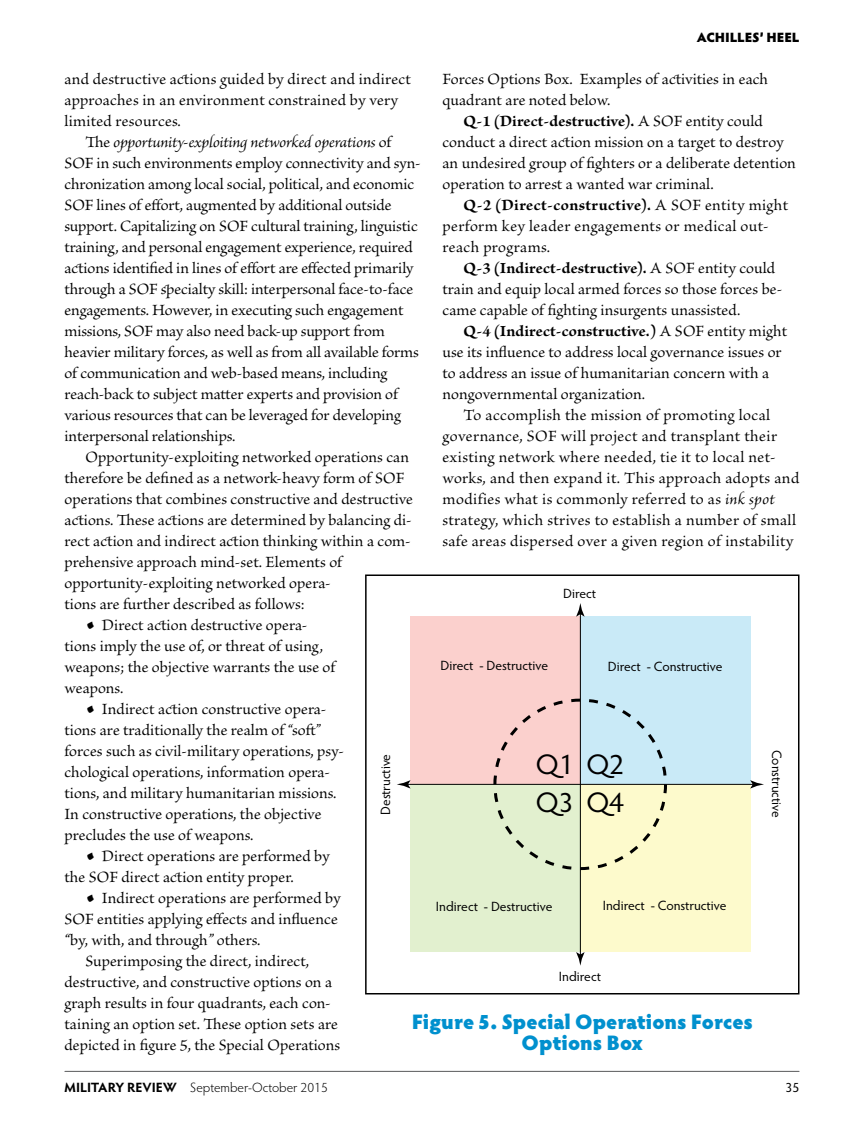
<style>
.page{position:relative;width:864px;height:1134px;background:#fff}
.page>*{position:absolute;margin:0;border:0;box-sizing:border-box;transform-origin:0 0}
.t1{font:28.35px/37.7px "Hypatia Sans Pro";color:#000}
.t2{font:900 21px/21px "Hypatia Sans Pro";color:#0090ce;text-align:center}
.t3{font:16.5px/21px "Brioso Pro";letter-spacing:.005em;color:#000}
.t4{font:16.5px/21px "Brioso Pro";letter-spacing:.025em;color:#000}
.t5{font:13.65px "Hypatia Sans Pro";letter-spacing:-.005em;color:#000}
.t6{font:13.5px "Hypatia Sans Pro";color:#000}
.t7{font:300 13.5px "Hypatia Sans Pro";color:#000}
.t8{font:900 13.5px "Hypatia Sans Pro";letter-spacing:-.01em;color:#000}
.s1{font-style:italic}
.s2{font-size:28.8px}
.s3{font-weight:700}
</style>
<div class="page">
<hr style="left:65px;top:1071px;width:734px;height:1px;background:#58595b">
<div style="left:410px;top:616px;width:171px;height:168px;background:#fbd0cd"></div>
<div style="left:580px;top:616px;width:171px;height:168px;background:#c9eaf7"></div>
<div style="left:580px;top:784px;width:171px;height:168px;background:#fdfacc"></div>
<div style="left:410px;top:784px;width:171px;height:168px;background:#e2f0cf"></div>
<hr style="left:406px;top:784px;width:349px;height:1px;background:#000">
<svg style="left:397px;top:780px;width:13px;height:8px"></svg>
<svg style="left:750px;top:780px;width:14px;height:8px"></svg>
<hr style="left:580px;top:612px;width:1px;height:345px;background:#000">
<svg style="left:576px;top:952px;width:9px;height:14px"></svg>
<svg style="left:576px;top:603px;width:9px;height:14px"></svg>
<div style="left:365px;top:574px;width:435px;height:420px;border:2px solid #000"></div>
<p class="t8" style="left:697px;top:27px;width:104px">ACHILLES’ HEEL</p>
<p class="t3" style="left:64px;top:69px;width:348px">and destructive actions guided by direct and indirect approaches in an environment constrained by very limited resources.</p>
<p class="t3" style="left:64px;top:132px;width:358px;text-indent:21px">The <span class="s1">opportunity-exploiting networked operations</span> of SOF in such environments employ connectivity and syn&shy;chronization among local social, political, and economic SOF lines of effort, augmented by additional outside support. Capitalizing on SOF cultural training, linguistic training, and personal engagement experience, required actions identified in lines of effort are effected primarily through a SOF specialty skill: interpersonal face-to-face engagements. However, in executing such engagement missions, SOF may also need back-up support from heavier military forces, as well as from all available forms of communication and web-based means, including reach-back to subject matter experts and provision of various resources that can be leveraged for developing interpersonal relationships.</p>
<p class="t3" style="left:64px;top:447px;width:350px;text-indent:21px">Opportunity-exploiting networked operations can therefore be defined as a network-heavy form of SOF operations that combines constructive and destructive actions. These actions are determined by balancing di&shy;rect action and indirect action thinking within a com&shy;prehensive approach mind-set. Elements of opportunity-exploiting networked opera-<br>tions are further described as follows:</p>
<p class="t3" style="left:64px;top:615px;width:272px;text-indent:21px"><span class="s2">•</span> Direct action destructive opera&shy;tions imply the use of, or threat of using, weapons; the objective warrants the use of weapons.</p>
<p class="t3" style="left:64px;top:699px;width:281px;text-indent:21px"><span class="s2">•</span> Indirect action constructive opera&shy;tions are traditionally the realm of “soft” forces such as civil-military operations, psy&shy;chological operations, information opera&shy;tions, and military humanitarian missions.<br>In constructive operations, the objective precludes the use of weapons.</p>
<p class="t3" style="left:64px;top:846px;width:267px;text-indent:21px"><span class="s2">•</span> Direct operations are performed by the SOF direct action entity proper.</p>
<p class="t3" style="left:86px;top:888px;width:257px"><span class="s2">•</span> Indirect operations are performed by</p>
<p class="t3" style="left:64px;top:909px;width:275px">SOF entities applying effects and influence</p>
<p class="t3" style="left:64px;top:930px;width:197px"><span class="s1">“</span>by, with, and through<span class="s1">”</span> others.</p>
<p class="t3" style="left:86px;top:951px;width:225px">Superimposing the direct, indirect,</p>
<p class="t3" style="left:64px;top:972px;width:269px">destructive, and constructive options on a</p>
<p class="t3" style="left:64px;top:993px;width:268px">graph results in four quadrants, each con-</p>
<p class="t3" style="left:64px;top:1014px;width:275px">taining an option set. These option sets are</p>
<p class="t3" style="left:64px;top:1035px;width:277px">depicted in figure 5, the Special Operations</p>
<p class="t3" style="left:442px;top:69px;width:327px">Forces Options Box. Examples of activities in each quadrant are noted below.</p>
<p class="t3" style="left:442px;top:111px;width:355px;text-indent:21px"><span class="s3">Q-1 (Direct-destructive).</span> A SOF entity could conduct a direct action mission on a target to destroy an undesired group of fighters or a deliberate detention operation to arrest a wanted war criminal.</p>
<p class="t4" style="left:442px;top:195px;width:347px;text-indent:21px"><span class="s3">Q-2 (Direct-constructive).</span> A SOF entity might perform key leader engagements or medical out&shy;reach programs.</p>
<p class="t3" style="left:442px;top:258px;width:341px;text-indent:21px"><span class="s3">Q-3 (Indirect-destructive).</span> A SOF entity could train and equip local armed forces so those forces be&shy;came capable of fighting insurgents unassisted.</p>
<p class="t3" style="left:442px;top:321px;width:346px;text-indent:21px"><span class="s3">Q-4 (Indirect-constructive.)</span> A SOF entity might use its influence to address local governance issues or to address an issue of humanitarian concern with a nongovernmental organization.</p>
<p class="t3" style="left:442px;top:405px;width:358px;text-indent:21px">To accomplish the mission of promoting local governance, SOF will project and transplant their existing network where needed, tie it to local net&shy;works, and then expand it. This approach adopts and modifies what is commonly referred to as <span class="s1">ink spot </span>strategy, which strives to establish a number of small safe areas dispersed over a given region of instability</p>
<p class="t6" style="left:563px;top:584px;width:35px">Direct</p>
<p class="t6" style="left:440px;top:656px;width:109px">Direct - Destructive</p>
<p class="t6" style="left:608px;top:657px;width:117px">Direct - Constructive</p>
<p class="t5" style="left:376px;top:815px;width:62px;rotate:-90deg">Destructive</p>
<p class="t5" style="left:786px;top:750px;width:69px;rotate:90deg">Constructive</p>
<h1 class="t1" style="left:536px;top:745px;width:90px">Q1 Q2<br>Q3 Q4</h1>
<p class="t6" style="left:436px;top:897px;width:118px">Indirect - Destructive</p>
<p class="t6" style="left:603px;top:897px;width:125px">Indirect - Constructive</p>
<p class="t6" style="left:559px;top:968px;width:44px">Indirect</p>
<p class="t2" style="left:412px;top:1010px;width:342px">Figure 5. Special Operations Forces<br>Options Box</p>
<p class="t7" style="left:64px;top:1079px;width:265px"><span class="s3">MILITARY REVIEW</span> September-October 2015</p>
<p class="t6" style="left:786px;top:1078px;width:15px">35</p>
</div>
